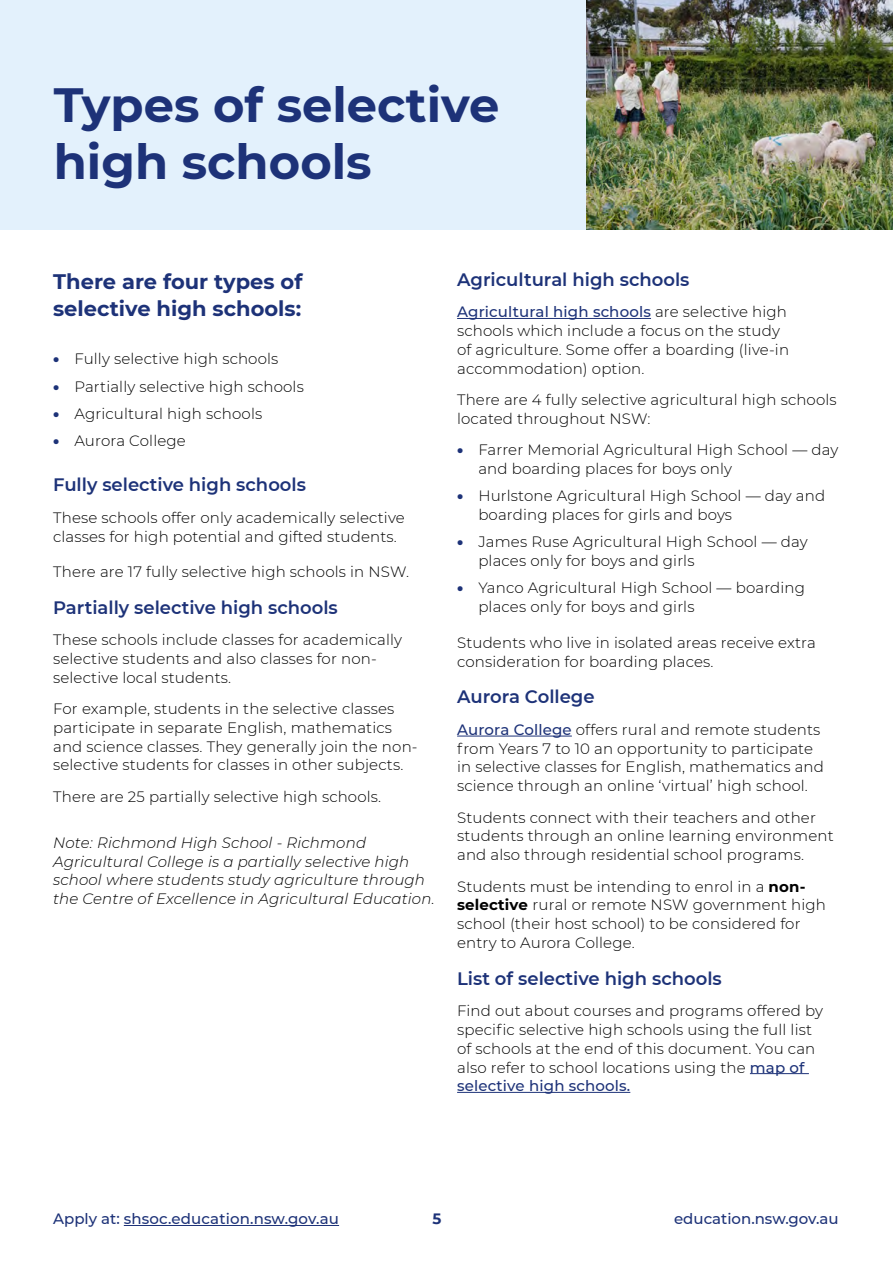
<style>
.page{position:relative;width:893px;height:1263px;background:#fff}
.page>*{position:absolute;margin:0;border:0;box-sizing:border-box;transform-origin:0 0}
.Heading_1{font:700 48px/57px "Montserrat";color:#1d3278}
.Lead_in_para{font:700 21px/27px "Montserrat";color:#1d3278}
.Body_Heading_2{font:600 18px "Montserrat";color:#1d3278}
.t1{font:300 15px/18.8px "Montserrat";letter-spacing:.01em;color:#000}
.t2{font:italic 300 15px/18.8px "Montserrat";letter-spacing:.01em;color:#000}
.t3{font:500 15px "Montserrat";color:#1d3278}
.t4{font:700 15px "Montserrat";color:#1d3278}
.s1{font-weight:900;color:#1d3278}
.s2{font-weight:500;color:#1d3278}
.s3{font-weight:700}
</style>
<div class="page">
<hr style="left:124px;top:1225px;width:215px;height:1px;background:#1d3278">
<div style="left:0;top:0;width:587px;height:229px;background:#e3f1fc"></div>
<hr style="left:457px;top:318px;width:194px;height:1px;background:#1d3278">
<hr style="left:457px;top:736px;width:115px;height:1px;background:#1d3278">
<hr style="left:750px;top:1073px;width:59px;height:1px;background:#1d3278">
<hr style="left:457px;top:1092px;width:173px;height:1px;background:#1d3278">
<img style="left:587px;top:0;width:306px;height:229px">
<h1 class="Heading_1" style="left:54px;top:74px;width:447px">Types of selective high schools</h1>
<h3 class="Lead_in_para" style="left:53px;top:267px;width:251px">There are four types of selective high schools:</h3>
<p class="t1" style="left:53px;top:349px;width:227px"><span class="s1">•</span> Fully selective high schools</p>
<p class="t1" style="left:53px;top:376px;width:252px"><span class="s1">•</span> Partially selective high schools</p>
<p class="t1" style="left:53px;top:404px;width:211px"><span class="s1">•</span> Agricultural high schools</p>
<p class="t1" style="left:53px;top:431px;width:134px"><span class="s1">•</span> Aurora College</p>
<h4 class="Body_Heading_2" style="left:53px;top:472px;width:254px">Fully selective high schools</h4>
<p class="t1" style="left:53px;top:508px;width:353px">These schools offer only academically selective classes for high potential and gifted students.</p>
<p class="t1" style="left:53px;top:562px;width:358px">There are 17 fully selective high schools in NSW.</p>
<h4 class="Body_Heading_2" style="left:53px;top:594px;width:286px">Partially selective high schools</h4>
<p class="t1" style="left:53px;top:630px;width:350px">These schools include classes for academically selective students and also classes for non&shy;selective local students.</p>
<p class="t1" style="left:53px;top:699px;width:366px">For example, students in the selective classes participate in separate English, mathematics and science classes. They generally join the non&shy;selective students for classes in other subjects.</p>
<p class="t1" style="left:53px;top:787px;width:330px">There are 25 partially selective high schools.</p>
<p class="t2" style="left:53px;top:833px;width:383px">Note: Richmond High School - Richmond Agricultural College is a partially selective high school where students study agriculture through the Centre of Excellence in Agricultural Education.</p>
<h4 class="Body_Heading_2" style="left:457px;top:267px;width:234px">Agricultural high schools</h4>
<p class="t1" style="left:457px;top:302px;width:333px"><span class="s2">Agricultural high schools</span> are selective high schools which include a focus on the study of agriculture. Some offer a boarding (live-in accommodation) option.</p>
<p class="t1" style="left:457px;top:390px;width:381px">There are 4 fully selective agricultural high schools located throughout NSW:</p>
<p class="t1" style="left:478px;top:440px;width:362px;text-indent:-21px"><span class="s1">•</span> Farrer Memorial Agricultural High School — day and boarding places for boys only</p>
<p class="t1" style="left:478px;top:486px;width:348px;text-indent:-21px"><span class="s1">•</span> Hurlstone Agricultural High School — day and boarding places for girls and boys</p>
<p class="t1" style="left:478px;top:532px;width:331px;text-indent:-21px"><span class="s1">•</span> James Ruse Agricultural High School — day places only for boys and girls</p>
<p class="t1" style="left:478px;top:578px;width:328px;text-indent:-21px"><span class="s1">•</span> Yanco Agricultural High School — boarding places only for boys and girls</p>
<p class="t1" style="left:457px;top:633px;width:360px">Students who live in isolated areas receive extra consideration for boarding places.</p>
<h4 class="Body_Heading_2" style="left:457px;top:684px;width:139px">Aurora College</h4>
<p class="t1" style="left:457px;top:720px;width:368px"><span class="s2">Aurora College</span> offers rural and remote students from Years 7 to 10 an opportunity to participate in selective classes for English, mathematics and science through an online ‘virtual’ high school.</p>
<p class="t1" style="left:457px;top:807px;width:378px">Students connect with their teachers and other students through an online learning environment and also through residential school programs.</p>
<p class="t1" style="left:457px;top:876px;width:370px">Students must be intending to enrol in a <span class="s3">non&shy;selective</span> rural or remote NSW government high school (their host school) to be considered for entry to Aurora College.</p>
<h4 class="Body_Heading_2" style="left:457px;top:965px;width:266px">List of selective high schools</h4>
<p class="t1" style="left:457px;top:1001px;width:367px">Find out about courses and programs offered by specific selective high schools using the full list of schools at the end of this document. You can also refer to school locations using the <span class="s2">map of selective high schools.</span></p>
<p class="t3" style="left:53px;top:1208px;width:287px">Apply at: shsoc.education.nsw.gov.au</p>
<p class="t4" style="left:433px;top:1208px;width:10px">5</p>
<p class="t3" style="left:674px;top:1208px;width:166px">education.nsw.gov.au</p>
</div>
